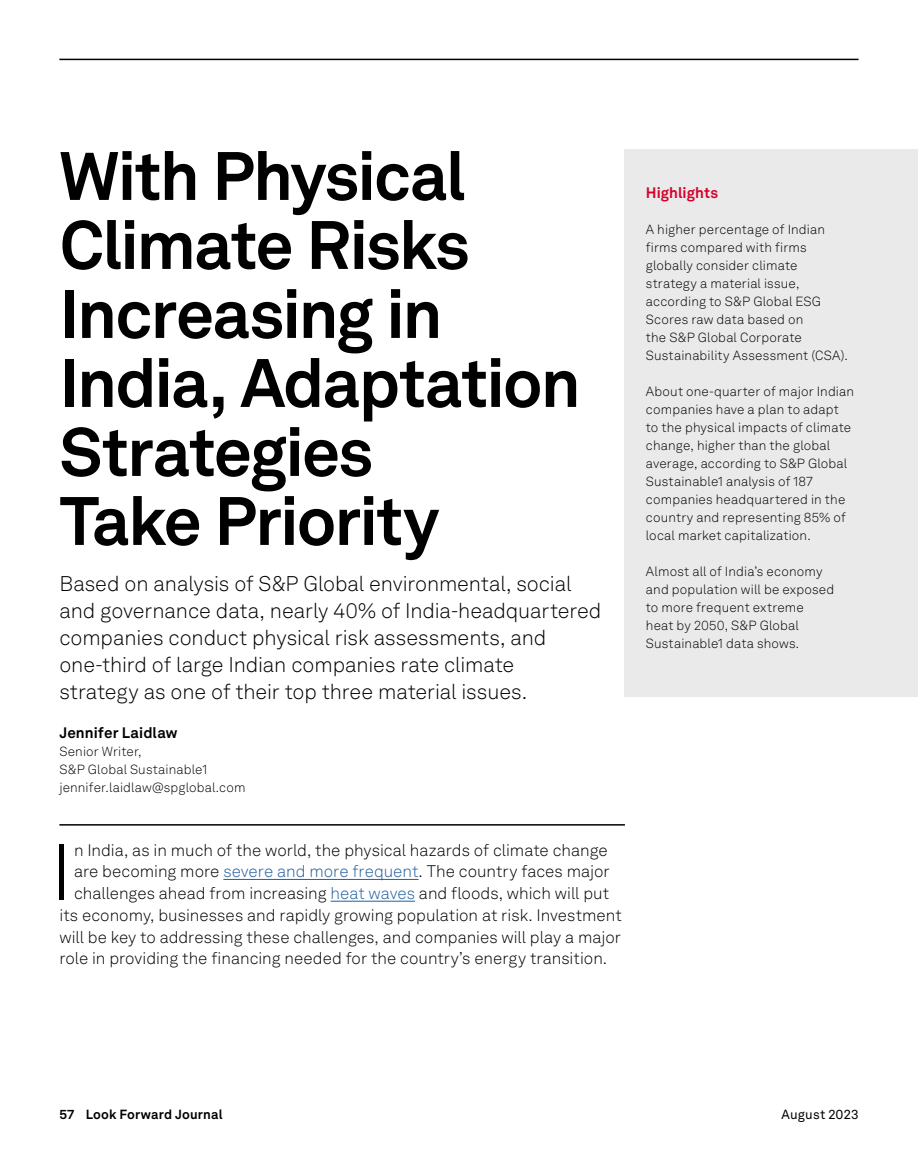
<style>
.page{position:relative;width:918px;height:1168px;background:#fff}
.page>*{position:absolute;margin:0;border:0;box-sizing:border-box;transform-origin:0 0}
.t1{font:300 77.85px "Akkurat LL";color:#000101}
.t2{font:700 67.5px/69px "Akkurat LL";letter-spacing:-.03em;color:#000}
.t3{font:300 21px/27px "Akkurat LL";letter-spacing:-.005em;color:#000}
.t4{font:300 16.5px "Akkurat LL";color:#000}
.t5{font:300 16.5px "Akkurat LL";color:#000101}
.t6{font:300 16.5px "Akkurat LL";color:#215e9e}
.t7{font:700 15px "Akkurat LL";letter-spacing:.005em;color:#000101}
.t8{font:700 15px "Akkurat LL";letter-spacing:.005em;color:#d6002a}
.t9{font:300 13.2px/18px "Akkurat LL";letter-spacing:.01em;color:#000}
.t10{font:300 13.2px/18px "Akkurat LL";letter-spacing:.01em;color:#000101}
.t11{font:700 13.2px "Akkurat LL";letter-spacing:.01em;color:#000}
.t12{font:13.2px "Akkurat LL";letter-spacing:.01em;color:#000}
.s1{color:#000101}
.s2{color:#000}
.s3{color:#215e9e}
</style>
<div class="page">
<hr style="left:59px;top:59px;width:800px;height:1px;background:#000">
<hr style="left:59px;top:824px;width:566px;height:1px;background:#000101">
<hr style="left:223px;top:879px;width:196px;height:1px;background:#215e9e">
<hr style="left:331px;top:901px;width:84px;height:1px;background:#215e9e">
<div style="left:625px;top:149px;width:293px;height:547px;background:#eaeaea"></div>
<h2 class="t2" style="left:59px;top:138px;width:523px">With Physical<br>Climate Risks<br>Increasing in<br>India, Adaptation<br>Strategies<br>Take Priority</h2>
<p class="t3" style="left:59px;top:570px;width:544px">Based on analysis of S&amp;P Global environmental, social and governance data, nearly 40% of India-headquartered companies conduct physical risk assessments, and one-third of large Indian companies rate climate<br>strategy as one of their top three material issues.</p>
<p class="t7" style="left:59px;top:721px;width:120px">Jennifer Laidlaw</p>
<p class="t10" style="left:59px;top:742px;width:188px">Senior Writer,<br>S&amp;P Global Sustainable1 jennifer.laidlaw@spglobal.com</p>
<h1 class="t1" style="left:51px;top:817px;width:22px">I</h1>
<p class="t5" style="left:74px;top:838px;width:535px">n India, as in much of the world, the physical hazards of climate change</p>
<p class="t6" style="left:74px;top:860px;width:537px"><span class="s1">are becoming more</span> severe and more frequent<span class="s2">. The country faces major</span></p>
<p class="t4" style="left:74px;top:882px;width:537px">challenges ahead from increasing <span class="s3">heat waves</span> and floods, which will put</p>
<p class="t4" style="left:59px;top:903px;width:564px">its economy, businesses and rapidly growing population at risk. Investment</p>
<p class="t4" style="left:59px;top:925px;width:563px">will be key to addressing these challenges, and companies will play a major</p>
<p class="t4" style="left:59px;top:947px;width:549px">role in providing the financing needed for the country’s energy transition.</p>
<p class="t8" style="left:646px;top:181px;width:74px">Highlights</p>
<p class="t9" style="left:646px;top:220px;width:204px">A higher percentage of Indian firms compared with firms globally consider climate strategy a material issue, according to S&amp;P Global ESG<br>Scores raw data based on<br>the S&amp;P Global Corporate<br>Sustainability Assessment (CSA).</p>
<p class="t9" style="left:646px;top:382px;width:210px">About one-quarter of major Indian companies have a plan to adapt to the physical impacts of climate change, higher than the global average, according to S&amp;P Global<br>Sustainable1 analysis of 187 companies headquartered in the country and representing 85% of local market capitalization.</p>
<p class="t9" style="left:646px;top:562px;width:190px">Almost all of India’s economy and population will be exposed to more frequent extreme heat by 2050, S&amp;P Global<br>Sustainable1 data shows.</p>
<p class="t11" style="left:59px;top:1103px;width:165px">57 Look Forward Journal</p>
<p class="t12" style="left:781px;top:1104px;width:79px">August 2023</p>
</div>
